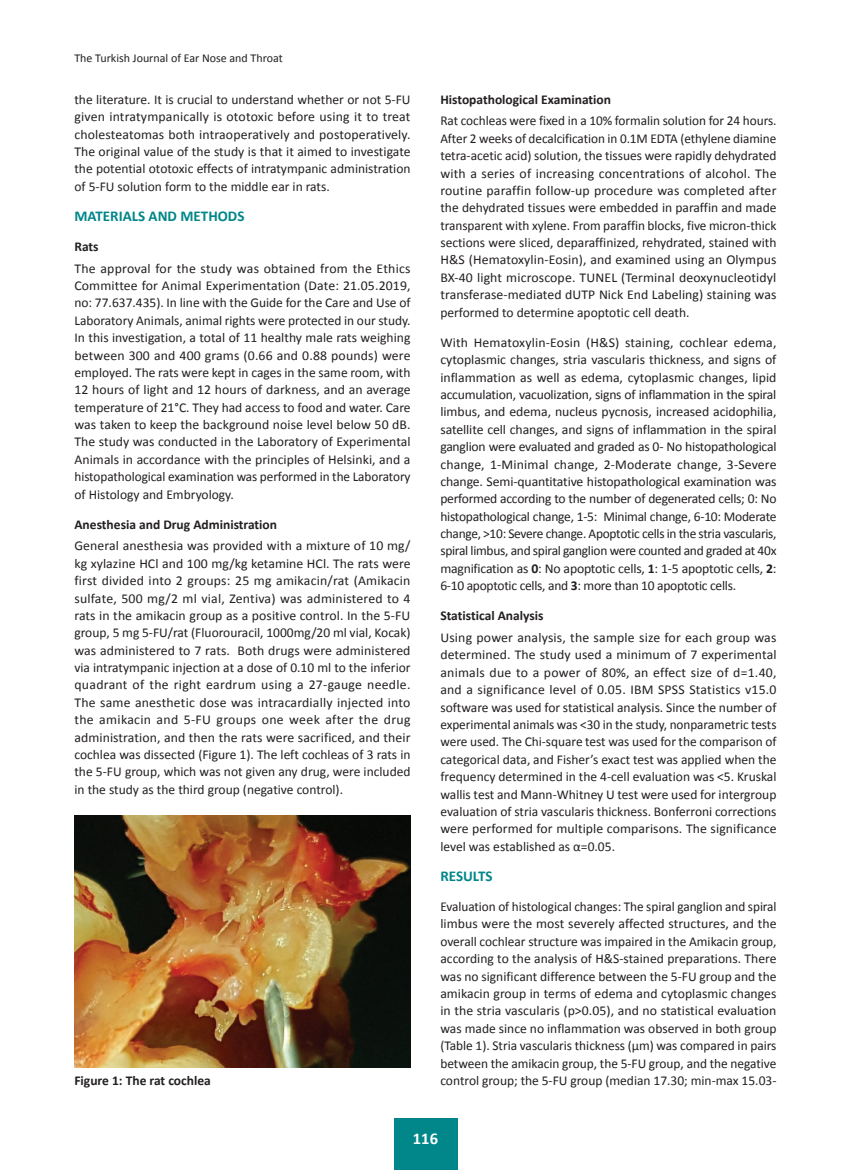
<style>
.page{position:relative;width:851px;height:1170px;background:#fff}
.page>*{position:absolute;margin:0;border:0;box-sizing:border-box;transform-origin:0 0}
.t1{font:700 16.5px "Calibri";color:#fff}
.t2{font:700 15px "Calibri";color:#018689}
.t3{font:13.5px/17.4px "Calibri";color:#231f20;text-align:justify}
.t4{font:700 13.5px "Calibri";color:#231f20}
.t5{font:12px "Calibri";color:#231f20}
.s1{font-weight:700}
</style>
<div class="page">
<div style="left:393px;top:1118px;width:64px;height:51px;background:#018689"></div>
<img style="left:74px;top:815px;width:336px;height:252px">
<p class="t5" style="left:74px;top:51px;width:210px">The Turkish Journal of Ear Nose and Throat</p>
<p class="t3" style="left:74px;top:91px;width:337px">the literature. It is crucial to understand whether or not 5-FU given intratympanically is ototoxic before using it to treat cholesteatomas both intraoperatively and postoperatively.<br>The original value of the study is that it aimed to investigate the potential ototoxic effects of intratympanic administration of 5-FU solution form to the middle ear in rats.</p>
<p class="t2" style="left:74px;top:206px;width:171px">MATERIALS AND METHODS</p>
<p class="t4" style="left:74px;top:238px;width:26px">Rats</p>
<p class="t3" style="left:74px;top:259px;width:338px">The approval for the study was obtained from the Ethics Committee for Animal Experimentation (Date: 21.05.2019, no: 77.637.435). In line with the Guide for the Care and Use of Laboratory Animals, animal rights were protected in our study.<br>In this investigation, a total of 11 healthy male rats weighing between 300 and 400 grams (0.66 and 0.88 pounds) were employed. The rats were kept in cages in the same room, with 12 hours of light and 12 hours of darkness, and an average temperature of 21°C. They had access to food and water. Care was taken to keep the background noise level below 50 dB.<br>The study was conducted in the Laboratory of Experimental Animals in accordance with the principles of Helsinki, and a histopathological examination was performed in the Laboratory of Histology and Embryology.</p>
<p class="t4" style="left:74px;top:515px;width:204px">Anesthesia and Drug Administration</p>
<p class="t3" style="left:74px;top:537px;width:337px">General anesthesia was provided with a mixture of 10 mg/ kg xylazine HCl and 100 mg/kg ketamine HCl. The rats were first divided into 2 groups: 25 mg amikacin/rat (Amikacin sulfate, 500 mg/2 ml vial, Zentiva) was administered to 4 rats in the amikacin group as a positive control. In the 5-FU group, 5 mg 5-FU/rat (Fluorouracil, 1000mg/20 ml vial, Kocak) was administered to 7 rats. Both drugs were administered via intratympanic injection at a dose of 0.10 ml to the inferior quadrant of the right eardrum using a 27-gauge needle.<br>The same anesthetic dose was intracardially injected into the amikacin and 5-FU groups one week after the drug administration, and then the rats were sacrificed, and their cochlea was dissected (Figure 1). The left cochleas of 3 rats in the 5-FU group, which was not given any drug, were included in the study as the third group (negative control).</p>
<p class="t4" style="left:440px;top:91px;width:172px">Histopathological Examination</p>
<p class="t3" style="left:440px;top:112px;width:337px">Rat cochleas were fixed in a 10% formalin solution for 24 hours.<br>After 2 weeks of decalcification in 0.1M EDTA (ethylene diamine tetra-acetic acid) solution, the tissues were rapidly dehydrated with a series of increasing concentrations of alcohol. The routine paraffin follow-up procedure was completed after the dehydrated tissues were embedded in paraffin and made transparent with xylene. From paraffin blocks, five micron-thick sections were sliced, deparaffinized, rehydrated, stained with H&amp;S (Hematoxylin-Eosin), and examined using an Olympus BX-40 light microscope. TUNEL (Terminal deoxynucleotidyl transferase-mediated dUTP Nick End Labeling) staining was performed to determine apoptotic cell death.</p>
<p class="t3" style="left:440px;top:333px;width:337px">With Hematoxylin-Eosin (H&amp;S) staining, cochlear edema, cytoplasmic changes, stria vascularis thickness, and signs of inflammation as well as edema, cytoplasmic changes, lipid accumulation, vacuolization, signs of inflammation in the spiral limbus, and edema, nucleus pycnosis, increased acidophilia, satellite cell changes, and signs of inflammation in the spiral ganglion were evaluated and graded as 0- No histopathological change, 1-Minimal change, 2-Moderate change, 3-Severe change. Semi-quantitative histopathological examination was performed according to the number of degenerated cells; 0: No histopathological change, 1-5: Minimal change, 6-10: Moderate change, &gt;10: Severe change. Apoptotic cells in the stria vascularis, spiral limbus, and spiral ganglion were counted and graded at 40x magnification as <span class="s1">0</span>: No apoptotic cells, <span class="s1">1</span>: 1-5 apoptotic cells, <span class="s1">2</span>:<br>6-10 apoptotic cells, and <span class="s1">3</span>: more than 10 apoptotic cells.</p>
<p class="t4" style="left:440px;top:607px;width:105px">Statistical Analysis</p>
<p class="t3" style="left:440px;top:629px;width:337px">Using power analysis, the sample size for each group was determined. The study used a minimum of 7 experimental animals due to a power of 80%, an effect size of d=1.40, and a significance level of 0.05. IBM SPSS Statistics v15.0 software was used for statistical analysis. Since the number of experimental animals was &lt;30 in the study, nonparametric tests were used. The Chi-square test was used for the comparison of categorical data, and Fisher’s exact test was applied when the frequency determined in the 4-cell evaluation was &lt;5. Kruskal wallis test and Mann-Whitney U test were used for intergroup evaluation of stria vascularis thickness. Bonferroni corrections were performed for multiple comparisons. The significance level was established as α=0.05.</p>
<p class="t2" style="left:440px;top:866px;width:54px">RESULTS</p>
<p class="t3" style="left:440px;top:897px;width:337px">Evaluation of histological changes: The spiral ganglion and spiral limbus were the most severely affected structures, and the overall cochlear structure was impaired in the Amikacin group, according to the analysis of H&amp;S-stained preparations. There was no significant difference between the 5-FU group and the amikacin group in terms of edema and cytoplasmic changes in the stria vascularis (p&gt;0.05), and no statistical evaluation was made since no inflammation was observed in both group (Table 1). Stria vascularis thickness (µm) was compared in pairs between the amikacin group, the 5-FU group, and the negative</p>
<p class="t4" style="left:74px;top:1071px;width:138px">Figure 1: The rat cochlea</p>
<p class="t3" style="left:440px;top:1071px;width:337px">control group; the 5-FU group (median 17.30; min-max 15.03-</p>
<p class="t1" style="left:413px;top:1127px;width:27px">116</p>
</div>
